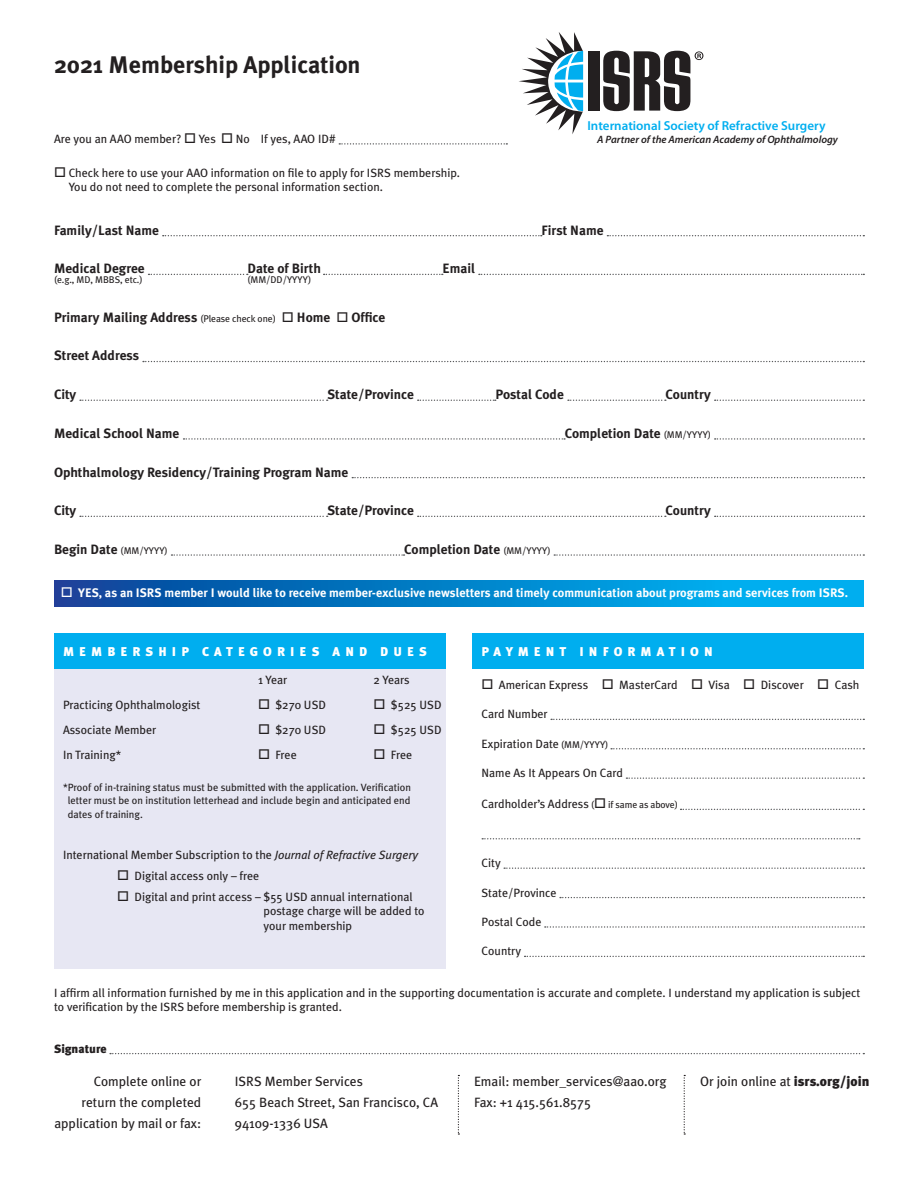
<style>
.page{position:relative;width:918px;height:1188px;background:#fff}
.page>*{position:absolute;margin:0;border:0;box-sizing:border-box;transform-origin:0 0}
.form_title{font:700 24px "Meta Plus";color:#231f20}
.form_items{font:700 13.5px "Meta Plus";color:#231f20}
.address_block{font:13.5px/21px "Meta Plus";color:#231f20}
.t1{font:600 13.05px "Myriad Pro";color:#00aeef}
.white_heads{font:900 12.75px "Meta Plus";letter-spacing:.4em;color:#fff}
.highlighted_text{font:700 12.3px "Meta Plus";color:#fff}
.payment_form{font:12px/14.4px "Meta Plus";color:#231f20}
.regular_text{font:12px/14.4px "Meta Plus";color:#231f20}
.payment_form-2{font:900 12px "Meta Plus";color:#231f20}
.t2{font:italic 600 10.65px "Myriad Pro";color:#231f20}
.small_print{font:10.5px/13.5px "Meta Plus";color:#231f20;text-align:justify}
.form_items-2{font:9.75px "Meta Plus";letter-spacing:-.005em;color:#231f20}
.s1{font-weight:400;font-size:9.75px}
.s2{font-style:italic}
.s3{font-size:9.75px}
.s4{font-weight:900}
</style>
<div class="page">
<div style="left:54px;top:662px;width:392px;height:306px;background:#e7e7f3"></div>
<div style="left:54px;top:633px;width:392px;height:36px;background:#00aeef"></div>
<div style="left:472px;top:633px;width:392px;height:36px;background:#00aeef"></div>
<svg style="left:110px;top:1053px;width:754px;height:1px"></svg>
<svg style="left:54px;top:581px;width:810px;height:25px;background:#0280c9"></svg>
<svg style="left:519px;top:32px;width:64px;height:102px"></svg>
<div style="left:588px;top:51px;width:11px;height:60px;background:#231f20"></div>
<svg style="left:603px;top:51px;width:100px;height:60px"></svg>
<svg style="left:339px;top:143px;width:168px;height:2px"></svg>
<svg style="left:163px;top:235px;width:379px;height:1px"></svg>
<svg style="left:607px;top:235px;width:257px;height:1px"></svg>
<svg style="left:148px;top:274px;width:100px;height:1px"></svg>
<svg style="left:324px;top:274px;width:119px;height:1px"></svg>
<svg style="left:479px;top:274px;width:385px;height:1px"></svg>
<svg style="left:143px;top:361px;width:721px;height:1px"></svg>
<svg style="left:80px;top:400px;width:248px;height:1px"></svg>
<svg style="left:418px;top:400px;width:78px;height:1px"></svg>
<svg style="left:568px;top:400px;width:98px;height:1px"></svg>
<svg style="left:715px;top:400px;width:149px;height:1px"></svg>
<svg style="left:184px;top:438px;width:381px;height:2px"></svg>
<svg style="left:715px;top:438px;width:149px;height:2px"></svg>
<svg style="left:352px;top:477px;width:512px;height:1px"></svg>
<svg style="left:80px;top:516px;width:248px;height:1px"></svg>
<svg style="left:418px;top:516px;width:248px;height:1px"></svg>
<svg style="left:715px;top:516px;width:149px;height:1px"></svg>
<svg style="left:171px;top:554px;width:234px;height:2px"></svg>
<svg style="left:554px;top:554px;width:310px;height:2px"></svg>
<svg style="left:551px;top:719px;width:313px;height:1px"></svg>
<svg style="left:611px;top:748px;width:253px;height:1px"></svg>
<svg style="left:626px;top:777px;width:238px;height:2px"></svg>
<svg style="left:681px;top:809px;width:183px;height:1px"></svg>
<svg style="left:482px;top:838px;width:378px;height:1px"></svg>
<svg style="left:504px;top:868px;width:360px;height:1px"></svg>
<svg style="left:560px;top:897px;width:304px;height:1px"></svg>
<svg style="left:545px;top:926px;width:319px;height:2px"></svg>
<svg style="left:525px;top:956px;width:339px;height:1px"></svg>
<svg style="left:684px;top:1075px;width:1px;height:60px"></svg>
<svg style="left:458px;top:1075px;width:1px;height:60px"></svg>
<svg style="left:54px;top:597px;width:14px;height:1px"></svg>
<p class="form_title" style="left:54px;top:50px;width:308px">2021 Membership Application</p>
<p class="t1" style="left:587px;top:117px;width:240px">International Society of Refractive Surgery</p>
<p class="t2" style="left:597px;top:133px;width:242px">A Partner of the American Academy of Ophthalmology</p>
<p class="payment_form" style="left:54px;top:131px;width:283px">Are you an AAO member? □ Yes □ No If yes, AAO ID#</p>
<p class="regular_text" style="left:69px;top:166px;width:393px;text-indent:-15px">□ Check here to use your AAO information on file to apply for ISRS membership.<br>You do not need to complete the personal information section.</p>
<p class="form_items" style="left:54px;top:222px;width:107px">Family/Last Name</p>
<p class="form_items" style="left:542px;top:222px;width:64px">First Name</p>
<p class="form_items" style="left:54px;top:261px;width:92px">Medical Degree</p>
<p class="form_items" style="left:248px;top:261px;width:75px">Date of Birth</p>
<p class="form_items" style="left:442px;top:261px;width:34px">Email</p>
<p class="form_items-2" style="left:54px;top:274px;width:90px">(e.g., MD, MBBS, etc.)</p>
<p class="form_items-2" style="left:247px;top:274px;width:65px">(MM/DD/YYYY)</p>
<p class="form_items" style="left:54px;top:309px;width:333px">Primary Mailing Address <span class="s1">(Please check one)</span> □ Home □ Office</p>
<p class="form_items" style="left:54px;top:348px;width:87px">Street Address</p>
<p class="form_items" style="left:54px;top:387px;width:24px">City</p>
<p class="form_items" style="left:327px;top:387px;width:88px">State/Province</p>
<p class="form_items" style="left:495px;top:387px;width:70px">Postal Code</p>
<p class="form_items" style="left:666px;top:387px;width:47px">Country</p>
<p class="form_items" style="left:54px;top:425px;width:127px">Medical School Name</p>
<p class="form_items" style="left:565px;top:425px;width:148px">Completion Date <span class="s1">(MM/YYYY)</span></p>
<p class="form_items" style="left:54px;top:464px;width:296px">Ophthalmology Residency/Training Program Name</p>
<p class="form_items" style="left:54px;top:503px;width:24px">City</p>
<p class="form_items" style="left:327px;top:503px;width:88px">State/Province</p>
<p class="form_items" style="left:666px;top:503px;width:47px">Country</p>
<p class="form_items" style="left:54px;top:541px;width:115px">Begin Date <span class="s1">(MM/YYYY)</span></p>
<p class="form_items" style="left:404px;top:541px;width:148px">Completion Date <span class="s1">(MM/YYYY)</span></p>
<p class="highlighted_text" style="left:61px;top:586px;width:789px">□ YES, as an ISRS member I would like to receive member-exclusive newsletters and timely communication about programs and services from ISRS.</p>
<p class="white_heads" style="left:63px;top:644px;width:366px">MEMBERSHIP CATEGORIES AND DUES</p>
<p class="regular_text" style="left:258px;top:672px;width:31px">1 Year</p>
<p class="regular_text" style="left:374px;top:672px;width:38px">2 Years</p>
<p class="regular_text" style="left:63px;top:698px;width:139px">Practicing Ophthalmologist</p>
<p class="regular_text" style="left:258px;top:698px;width:70px">□ $270 USD</p>
<p class="regular_text" style="left:374px;top:698px;width:70px">□ $525 USD</p>
<p class="regular_text" style="left:63px;top:723px;width:95px">Associate Member</p>
<p class="regular_text" style="left:258px;top:723px;width:70px">□ $270 USD</p>
<p class="regular_text" style="left:374px;top:723px;width:70px">□ $525 USD</p>
<p class="regular_text" style="left:63px;top:748px;width:60px">In Training*</p>
<p class="regular_text" style="left:258px;top:748px;width:40px">□ Free</p>
<p class="regular_text" style="left:374px;top:748px;width:40px">□ Free</p>
<p class="small_print" style="left:68px;top:780px;width:345px;text-indent:-5px">*Proof of in-training status must be submitted with the application. Verification letter must be on institution letterhead and include begin and anticipated end dates of training.</p>
<p class="regular_text" style="left:63px;top:848px;width:357px">International Member Subscription to the <span class="s2">Journal of Refractive Surgery</span></p>
<p class="regular_text" style="left:117px;top:869px;width:144px">□ Digital access only – free</p>
<p class="regular_text" style="left:264px;top:889px;width:163px;text-indent:-147px">□ Digital and print access – $55 USD annual international postage charge will be added to your membership</p>
<p class="white_heads" style="left:482px;top:644px;width:233px">PAYMENT INFORMATION</p>
<p class="payment_form" style="left:482px;top:677px;width:379px">□ American Express □ MasterCard □ Visa □ Discover □ Cash</p>
<p class="payment_form" style="left:482px;top:707px;width:68px">Card Number</p>
<p class="payment_form" style="left:482px;top:736px;width:128px">Expiration Date <span class="s3">(MM/YYYY)</span></p>
<p class="payment_form" style="left:482px;top:766px;width:143px">Name As It Appears On Card</p>
<p class="payment_form" style="left:482px;top:797px;width:198px">Cardholder’s Address <span class="s3">(</span>□ <span class="s3">if same as above)</span></p>
<p class="payment_form" style="left:482px;top:856px;width:21px">City</p>
<p class="payment_form" style="left:482px;top:885px;width:77px">State/Province</p>
<p class="payment_form" style="left:482px;top:914px;width:61px">Postal Code</p>
<p class="payment_form" style="left:482px;top:944px;width:41px">Country</p>
<p class="payment_form" style="left:54px;top:985px;width:808px">I affirm all information furnished by me in this application and in the supporting documentation is accurate and complete. I understand my application is subject to verification by the ISRS before membership is granted.</p>
<p class="payment_form-2" style="left:54px;top:1041px;width:54px">Signature</p>
<p class="address_block" style="left:54px;top:1071px;width:148px;text-align:right">Complete online or<br>return the completed application by mail or fax:</p>
<p class="address_block" style="left:235px;top:1071px;width:205px">ISRS Member Services<br>655 Beach Street, San Francisco, CA<br>94109-1336 USA</p>
<p class="address_block" style="left:474px;top:1071px;width:194px">Email: member_services@aao.org<br>Fax: +1 415.561.8575</p>
<p class="address_block" style="left:700px;top:1071px;width:171px">Or join online at <span class="s4">isrs.org/join</span></p>
</div>
